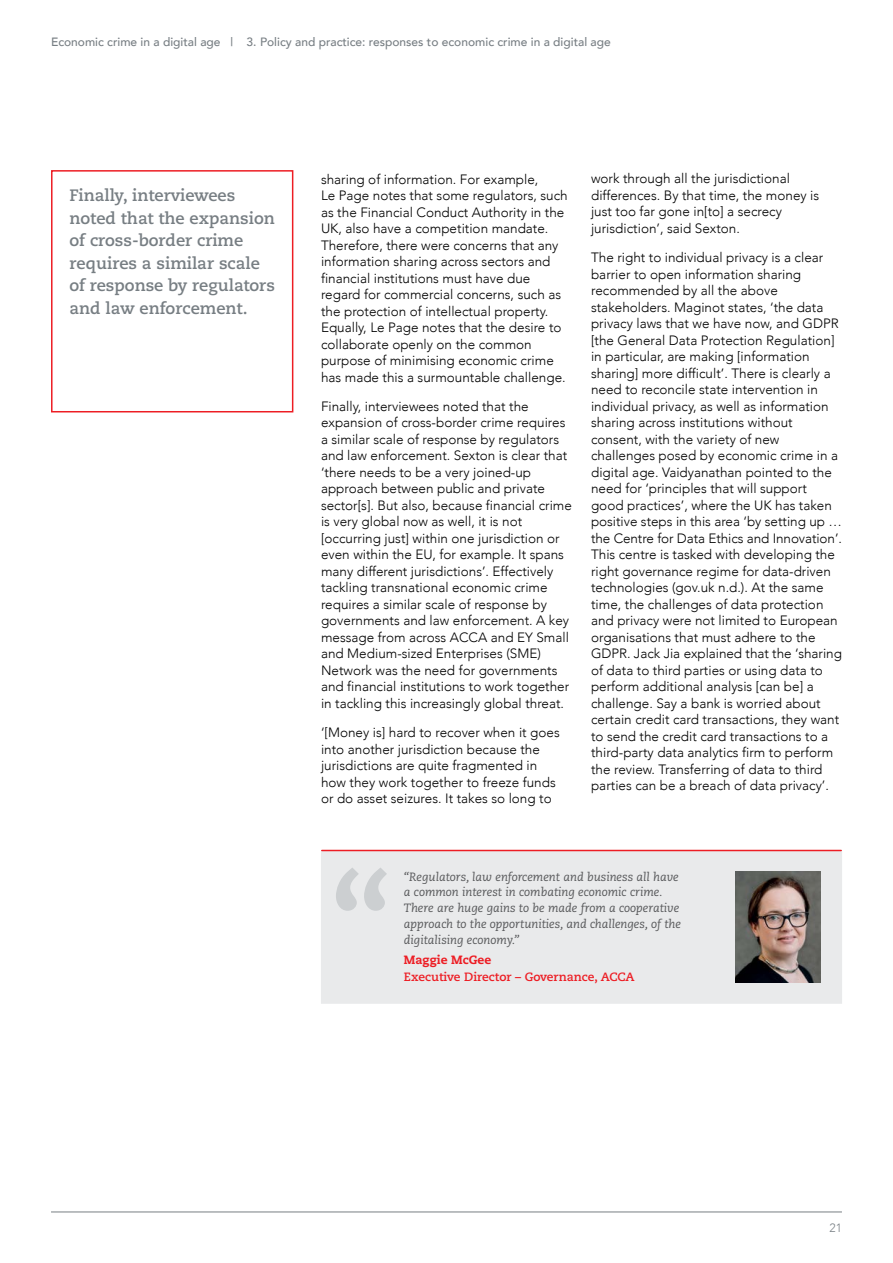
<style>
.page{position:relative;width:893px;height:1263px;background:#fff}
.page>*{position:absolute;margin:0;border:0;box-sizing:border-box;transform-origin:0 0}
.t1{font:700 16.5px/22.5px "Caecilia";color:#777e83}
.t2{font:300 13.5px/16.5px "Avenir";color:#000}
.t3{font:italic 12px/15.8px "Caecilia";color:#58595b}
.t4{font:500 12px "Avenir";color:#777e83}
.t5{font:700 12px "Caecilia";color:#ed1d24}
.t6{font:800 12px "Caecilia";color:#ed1d24}
.t7{font:300 12px "Avenir";color:#777e83}
</style>
<div class="page">
<hr style="left:51px;top:1212px;width:791px;height:1px;background:#777e83">
<svg style="left:51px;top:170px;width:243px;height:243px"></svg>
<div style="left:321px;top:850px;width:521px;height:153px;background:#e9eaeb;border:1px solid #e9eaeb"></div>
<svg style="left:336px;top:868px;width:51px;height:43px"></svg>
<hr style="left:322px;top:850px;width:519px;height:1px;background:#ed1d24">
<img style="left:736px;top:872px;width:85px;height:110px">
<p class="t4" style="left:51px;top:31px;width:561px">Economic crime in a digital age | 3. Policy and practice: responses to economic crime in a digital age</p>
<p class="t1" style="left:70px;top:185px;width:207px">Finally, interviewees noted that the expansion of cross-border crime requires a similar scale of response by regulators and law enforcement.</p>
<p class="t2" style="left:321px;top:171px;width:248px">sharing of information. For example,<br>Le Page notes that some regulators, such as the Financial Conduct Authority in the UK, also have a competition mandate.<br>Therefore, there were concerns that any information sharing across sectors and financial institutions must have due regard for commercial concerns, such as the protection of intellectual property.<br>Equally, Le Page notes that the desire to collaborate openly on the common purpose of minimising economic crime has made this a surmountable challenge.</p>
<p class="t2" style="left:321px;top:398px;width:252px">Finally, interviewees noted that the expansion of cross-border crime requires a similar scale of response by regulators and law enforcement. Sexton is clear that ‘there needs to be a very joined-up approach between public and private sector[s]. But also, because financial crime is very global now as well, it is not [occurring just] within one jurisdiction or even within the EU, for example. It spans many different jurisdictions’. Effectively tackling transnational economic crime requires a similar scale of response by governments and law enforcement. A key message from across ACCA and EY Small and Medium-sized Enterprises (SME)<br>Network was the need for governments and financial institutions to work together in tackling this increasingly global threat.</p>
<p class="t2" style="left:321px;top:724px;width:240px">‘[Money is] hard to recover when it goes into another jurisdiction because the jurisdictions are quite fragmented in how they work together to freeze funds or do asset seizures. It takes so long to</p>
<p class="t2" style="left:591px;top:171px;width:230px">work through all the jurisdictional differences. By that time, the money is just too far gone in[to] a secrecy jurisdiction’, said Sexton.</p>
<p class="t2" style="left:591px;top:249px;width:252px">The right to individual privacy is a clear barrier to open information sharing recommended by all the above stakeholders. Maginot states, ‘the data privacy laws that we have now, and GDPR [the General Data Protection Regulation] in particular, are making [information sharing] more difficult’. There is clearly a need to reconcile state intervention in individual privacy, as well as information sharing across institutions without consent, with the variety of new challenges posed by economic crime in a digital age. Vaidyanathan pointed to the need for ‘principles that will support good practices’, where the UK has taken positive steps in this area ‘by setting up … the Centre for Data Ethics and Innovation’.<br>This centre is tasked with developing the right governance regime for data-driven technologies (gov.uk n.d.). At the same time, the challenges of data protection and privacy were not limited to European organisations that must adhere to the GDPR. Jack Jia explained that the ‘sharing of data to third parties or using data to perform additional analysis [can be] a challenge. Say a bank is worried about certain credit card transactions, they want to send the credit card transactions to a third-party data analytics firm to perform the review. Transferring of data to third parties can be a breach of data privacy’.</p>
<p class="t3" style="left:404px;top:869px;width:279px">“Regulators, law enforcement and business all have a common interest in combating economic crime.<br>There are huge gains to be made from a cooperative approach to the opportunities, and challenges, of the digitalising economy.”</p>
<p class="t6" style="left:404px;top:952px;width:89px">Maggie McGee</p>
<p class="t5" style="left:404px;top:969px;width:232px">Executive Director – Governance, ACCA</p>
<p class="t7" style="left:829px;top:1221px;width:14px">21</p>
</div>
